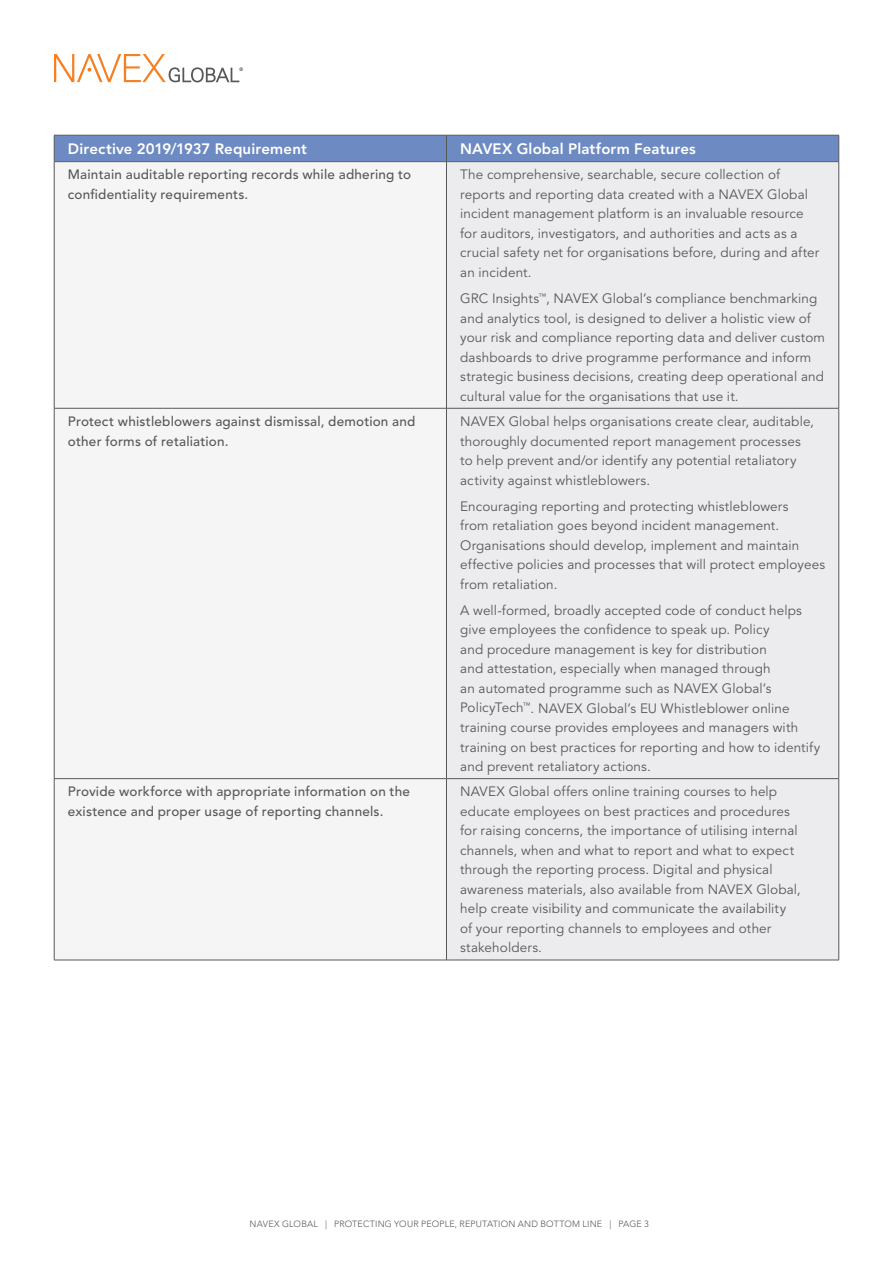
<style>
.page{position:relative;width:893px;height:1263px;background:#fff}
.page>*{position:absolute;margin:0;border:0;box-sizing:border-box;transform-origin:0 0}
.t1{font:800 15px "Avenir LT Std";letter-spacing:.01em;color:#fff}
.t2{font:13.5px/19.5px "Avenir LT Std";letter-spacing:.01em;color:#57585a}
.t3{font:500 13.5px/19.5px "Avenir LT Std";letter-spacing:.015em;color:#57585a}
.t4{font:300 9px "Avenir LT Std";letter-spacing:.02em;color:#57585a}
</style>
<div class="page">
<svg style="left:54px;top:54px;width:189px;height:28px"></svg>
<div style="left:55px;top:162px;width:391px;height:798px;background:#f5f5f6"></div>
<div style="left:447px;top:162px;width:391px;height:798px;background:#ececee"></div>
<hr style="left:446px;top:960px;width:393px;height:1px;background:#57585a">
<hr style="left:54px;top:408px;width:392px;height:1px;background:#57585a">
<hr style="left:54px;top:778px;width:392px;height:1px;background:#57585a">
<hr style="left:54px;top:960px;width:392px;height:1px;background:#57585a">
<hr style="left:54px;top:162px;width:1px;height:246px;background:#57585a">
<hr style="left:54px;top:408px;width:1px;height:370px;background:#57585a">
<hr style="left:54px;top:779px;width:1px;height:181px;background:#57585a">
<hr style="left:446px;top:162px;width:1px;height:246px;background:#57585a">
<hr style="left:838px;top:162px;width:1px;height:246px;background:#57585a">
<hr style="left:446px;top:408px;width:393px;height:1px;background:#57585a">
<hr style="left:446px;top:408px;width:1px;height:370px;background:#57585a">
<hr style="left:838px;top:408px;width:1px;height:370px;background:#57585a">
<hr style="left:446px;top:778px;width:393px;height:1px;background:#57585a">
<hr style="left:446px;top:779px;width:1px;height:181px;background:#57585a">
<hr style="left:838px;top:779px;width:1px;height:181px;background:#57585a">
<div style="left:54px;top:135px;width:785px;height:26px;background:#6d8ac2"></div>
<hr style="left:54px;top:161px;width:392px;height:1px;background:#57585a">
<hr style="left:446px;top:161px;width:393px;height:1px;background:#57585a">
<p class="t1" style="left:68px;top:140px;width:241px">Directive 2019/1937 Requirement</p>
<p class="t1" style="left:460px;top:140px;width:237px">NAVEX Global Platform Features</p>
<p class="t3" style="left:68px;top:165px;width:345px">Maintain auditable reporting records while adhering to confidentiality requirements.</p>
<p class="t2" style="left:460px;top:165px;width:361px">The comprehensive, searchable, secure collection of reports and reporting data created with a NAVEX Global incident management platform is an invaluable resource for auditors, investigators, and authorities and acts as a crucial safety net for organisations before, during and after an incident.</p>
<p class="t2" style="left:460px;top:289px;width:366px">GRC Insights<sup>™</sup>, NAVEX Global’s compliance benchmarking and analytics tool, is designed to deliver a holistic view of your risk and compliance reporting data and deliver custom dashboards to drive programme performance and inform strategic business decisions, creating deep operational and cultural value for the organisations that use it.</p>
<p class="t3" style="left:68px;top:412px;width:349px">Protect whistleblowers against dismissal, demotion and other forms of retaliation.</p>
<p class="t2" style="left:460px;top:412px;width:355px">NAVEX Global helps organisations create clear, auditable, thoroughly documented report management processes to help prevent and/or identify any potential retaliatory activity against whistleblowers.</p>
<p class="t2" style="left:460px;top:497px;width:366px">Encouraging reporting and protecting whistleblowers<br>from retaliation goes beyond incident management.<br>Organisations should develop, implement and maintain effective policies and processes that will protect employees from retaliation.</p>
<p class="t2" style="left:460px;top:601px;width:362px">A well-formed, broadly accepted code of conduct helps give employees the confidence to speak up. Policy<br>and procedure management is key for distribution<br>and attestation, especially when managed through<br>an automated programme such as NAVEX Global’s PolicyTech<sup>™</sup>. NAVEX Global’s EU Whistleblower online training course provides employees and managers with training on best practices for reporting and how to identify and prevent retaliatory actions.</p>
<p class="t3" style="left:68px;top:782px;width:344px">Provide workforce with appropriate information on the existence and proper usage of reporting channels.</p>
<p class="t2" style="left:460px;top:782px;width:342px">NAVEX Global offers online training courses to help educate employees on best practices and procedures for raising concerns, the importance of utilising internal channels, when and what to report and what to expect through the reporting process. Digital and physical awareness materials, also available from NAVEX Global, help create visibility and communicate the availability of your reporting channels to employees and other stakeholders.</p>
<p class="t4" style="left:249px;top:1218px;width:401px">NAVEX GLOBAL | PROTECTING YOUR PEOPLE, REPUTATION AND BOTTOM LINE | PAGE 3</p>
</div>
